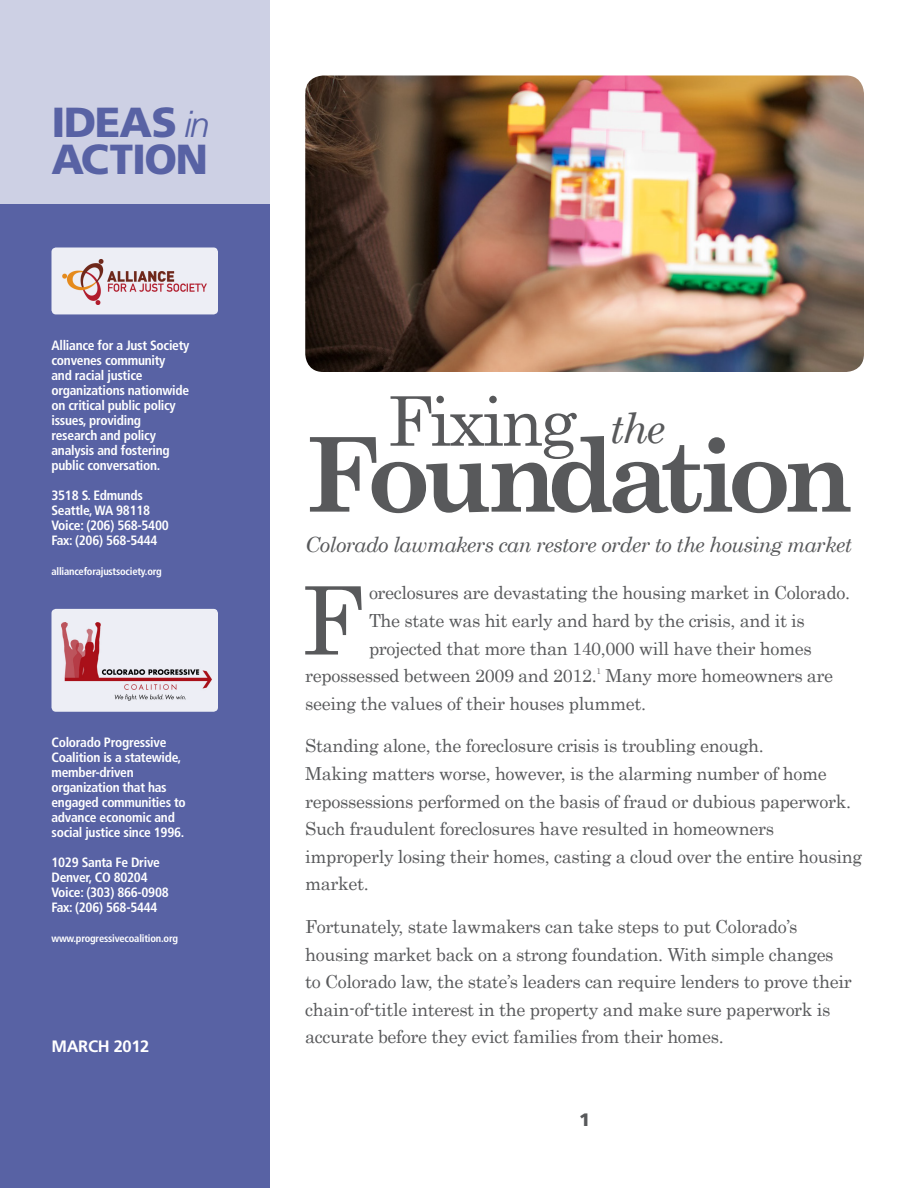
<style>
.page{position:relative;width:918px;height:1188px;background:#fff}
.page>*{position:absolute;margin:0;border:0;box-sizing:border-box;transform-origin:0 0}
.t1{font:700 103.2px "Century Schoolbook";letter-spacing:-.08em;color:#58595b}
.Intro_Text_DROPCAP{font:94.5px "Century";color:#58595b}
.t2{font:68.4px "Century Schoolbook";letter-spacing:-.04em;color:#58595b}
.t3{font:900 42px/36.6px "Frutiger";letter-spacing:-.04em;color:#5862a4}
.t4{font:italic 42px "Century Schoolbook";color:#58595b}
.t5{font:italic 21px "Century Schoolbook";letter-spacing:-.03em;color:#58595b}
.Intro_Text{font:18px/27.6px "Century";letter-spacing:-.02em;color:#58595b}
.Intro_Text_DROPCAP-2{font:18px "Century";letter-spacing:-.02em;color:#58595b}
.t6{font:900 18px "Frutiger";color:#58595b}
.t7{font:700 16.5px "Frutiger";letter-spacing:-.02em;color:#fff}
.t8{font:700 condensed 13.5px/15px "Frutiger";letter-spacing:-.02em;color:#fff}
.t9{font:700 condensed 10.5px "Frutiger";letter-spacing:-.02em;color:#fff}
.s1{font-weight:300;font-style:italic;font-size:36px}
</style>
<div class="page">
<div style="left:0;top:204px;width:270px;height:984px;background:#5862a4"></div>
<div style="left:0;top:0;width:270px;height:204px;background:#cdd0e4"></div>
<div style="left:51px;top:609px;width:167px;height:103px;background:#edeef5;border-radius:4px"></div>
<img style="left:62px;top:622px;width:149px;height:79px">
<div style="left:51px;top:248px;width:167px;height:66px;background:#edeef5;border-radius:4px"></div>
<img style="left:62px;top:259px;width:145px;height:46px">
<img style="left:305px;top:75px;width:559px;height:297px">
<p class="t3" style="left:51px;top:103px;width:160px">IDEAS <span class="s1">in<br></span>ACTION</p>
<p class="t8" style="left:51px;top:338px;width:139px">Alliance for a Just Society convenes community<br>and racial justice organizations nationwide on critical public policy issues, providing research and policy analysis and fostering public conversation.</p>
<p class="t8" style="left:51px;top:488px;width:93px">3518 S. Edmunds</p>
<p class="t8" style="left:51px;top:503px;width:100px">Seattle, WA 98118</p>
<p class="t8" style="left:51px;top:518px;width:119px">Voice: (206) 568-5400</p>
<p class="t8" style="left:51px;top:533px;width:108px">Fax: (206) 568-5444</p>
<p class="t9" style="left:51px;top:565px;width:112px">allianceforajustsociety.org</p>
<p class="t8" style="left:51px;top:735px;width:136px">Colorado Progressive<br>Coalition is a statewide, member-driven organization that has engaged communities to advance economic and social justice since 1996.</p>
<p class="t8" style="left:51px;top:855px;width:110px">1029 Santa Fe Drive</p>
<p class="t8" style="left:51px;top:870px;width:98px">Denver, CO 80204</p>
<p class="t8" style="left:51px;top:885px;width:119px">Voice: (303) 866-0908</p>
<p class="t8" style="left:51px;top:900px;width:108px">Fax: (206) 568-5444</p>
<p class="t9" style="left:51px;top:933px;width:128px">www.progressivecoalition.org</p>
<p class="t7" style="left:51px;top:1036px;width:99px">MARCH 2012</p>
<p class="t2" style="left:387px;top:378px;width:192px">Fixing</p>
<p class="t4" style="left:610px;top:402px;width:57px">the</p>
<p class="t1" style="left:305px;top:412px;width:550px">Foundation</p>
<p class="t5" style="left:305px;top:532px;width:548px">Colorado lawmakers can restore order to the housing market</p>
<p class="Intro_Text_DROPCAP" style="left:300px;top:541px;width:64px">F</p>
<p class="Intro_Text_DROPCAP-2" style="left:369px;top:578px;width:483px">oreclosures are devastating the housing market in Colorado.</p>
<p class="Intro_Text_DROPCAP-2" style="left:369px;top:605px;width:437px">The state was hit early and hard by the crisis, and it is</p>
<p class="Intro_Text_DROPCAP-2" style="left:369px;top:633px;width:444px">projected that more than 140,000 will have their homes</p>
<p class="Intro_Text_DROPCAP-2" style="left:305px;top:661px;width:530px">repossessed between 2009 and 2012.<sup>1</sup> Many more homeowners are</p>
<p class="Intro_Text_DROPCAP-2" style="left:305px;top:688px;width:342px">seeing the values of their houses plummet.</p>
<p class="Intro_Text" style="left:305px;top:730px;width:558px">Standing alone, the foreclosure crisis is troubling enough.<br>Making matters worse, however, is the alarming number of home repossessions performed on the basis of fraud or dubious paperwork.<br>Such fraudulent foreclosures have resulted in homeowners improperly losing their homes, casting a cloud over the entire housing market.</p>
<p class="Intro_Text" style="left:305px;top:911px;width:548px">Fortunately, state lawmakers can take steps to put Colorado’s housing market back on a strong foundation. With simple changes to Colorado law, the state’s leaders can require lenders to prove their chain-of-title interest in the property and make sure paperwork is accurate before they evict families from their homes.</p>
<p class="t6" style="left:579px;top:1109px;width:13px">1</p>
</div>
